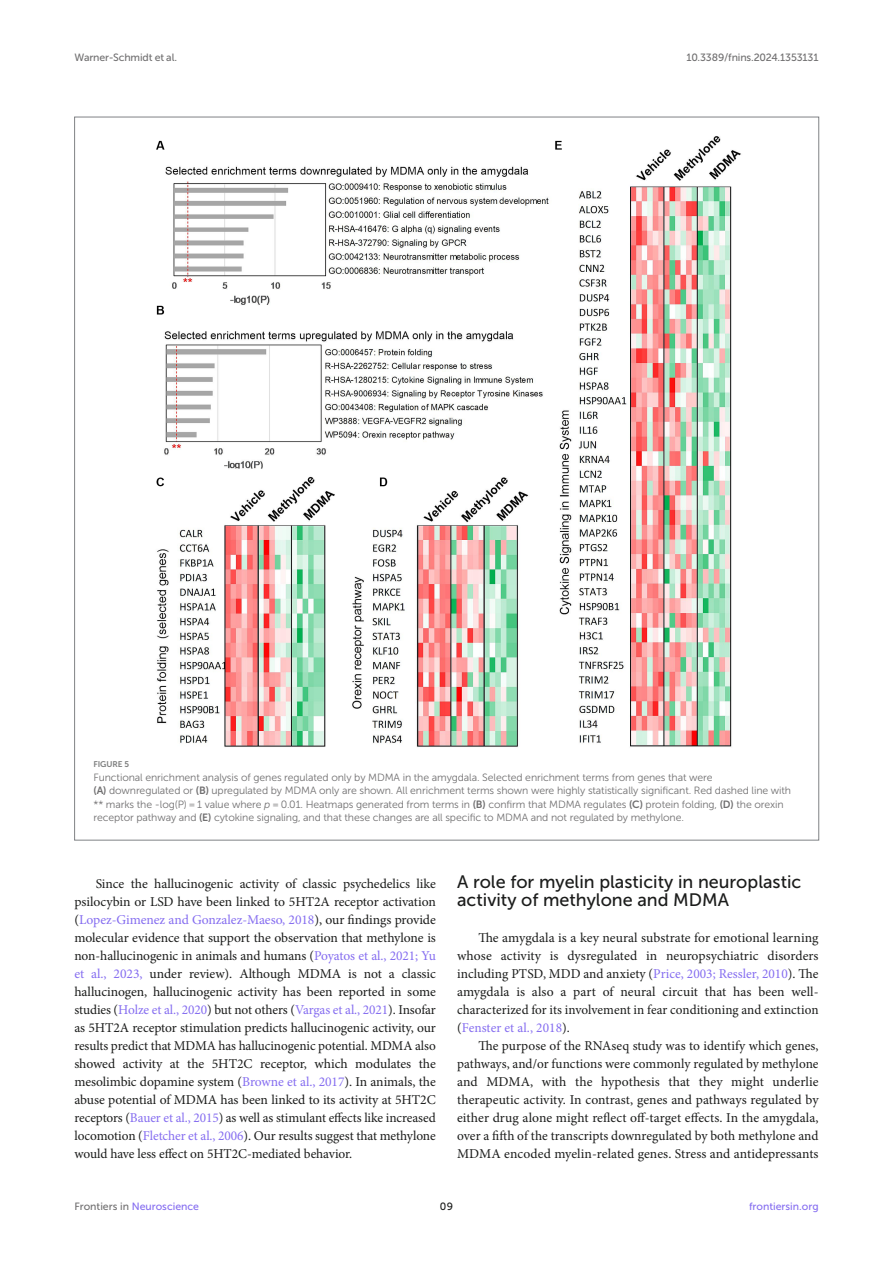
<style>
.page{position:relative;width:893px;height:1263px;background:#fff}
.page>*{position:absolute;margin:0;border:0;box-sizing:border-box;transform-origin:0 0}
.HEAD_2{font:18px/18px "Museo Sans 500";color:#1b1c1b}
.TEXT{font:13.5px/18px "Minion Pro";letter-spacing:-.005em;color:#1b1c1b;text-align:justify}
.TEXT_FLUSH{font:13.5px/18px "Minion Pro";letter-spacing:.005em;color:#1b1c1b;text-align:justify}
.FIG_LEG{font:10.5px/13.5px "Museo Sans 300";letter-spacing:-.01em;color:#706f70}
.t1{font:10.5px "Museo Sans 500";letter-spacing:-.015em;color:#706f70}
.t2{font:10.5px "Museo Sans 500";color:#856df0}
.t3{font:10.5px "Museo Sans 500";color:#1b1c1b}
.FIG_HD{font:8.25px "Museo Sans 700";letter-spacing:-.01em;color:#7e7f7f}
.s1{font-family:"Museo Sans 700"}
.s2{font-style:italic}
.s3{color:#856df0}
.s4{color:#706f70}
</style>
<div class="page">
<img style="left:156px;top:136px;width:585px;height:611px">
<p class="t1" style="left:74px;top:51px;width:104px">Warner-Schmidt et al.</p>
<p class="t1" style="left:686px;top:51px;width:134px">10.3389/fnins.2024.1353131</p>
<p class="FIG_HD" style="left:94px;top:760px;width:37px">FIGURE 5</p>
<p class="FIG_LEG" style="left:94px;top:770px;width:699px">Functional enrichment analysis of genes regulated only by MDMA in the amygdala. Selected enrichment terms from genes that were<br><span class="s1">(A)</span> downregulated or <span class="s1">(B)</span> upregulated by MDMA only are shown. All enrichment terms shown were highly statistically significant. Red dashed line with ** marks the -log(P) = 1 value where <span class="s2">p</span> = 0.01. Heatmaps generated from terms in <span class="s1">(B)</span> confirm that MDMA regulates <span class="s1">(C)</span> protein folding, <span class="s1">(D)</span> the orexin receptor pathway and <span class="s1">(E)</span> cytokine signaling, and that these changes are all specific to MDMA and not regulated by methylone.</p>
<p class="TEXT" style="left:74px;top:875px;width:363px;text-indent:21px">Since the hallucinogenic activity of classic psychedelics like psilocybin or LSD have been linked to 5HT2A receptor activation (<span class="s3">Lopez-Gimenez and Gonzalez-Maeso, 2018</span>), our findings provide molecular evidence that support the observation that methylone is non-hallucinogenic in animals and humans (<span class="s3">Poyatos et al., 2021; Yu et al., 2023,</span> under review). Although MDMA is not a classic hallucinogen, hallucinogenic activity has been reported in some studies (<span class="s3">Holze et al., 2020</span>) but not others (<span class="s3">Vargas et al., 2021</span>). Insofar as 5HT2A receptor stimulation predicts hallucinogenic activity, our results predict that MDMA has hallucinogenic potential. MDMA also showed activity at the 5HT2C receptor, which modulates the mesolimbic dopamine system (<span class="s3">Browne et al., 2017</span>). In animals, the abuse potential of MDMA has been linked to its activity at 5HT2C receptors (<span class="s3">Bauer et al., 2015</span>) as well as stimulant effects like increased locomotion (<span class="s3">Fletcher et al., 2006</span>). Our results suggest that methylone would have less effect on 5HT2C-mediated behavior.</p>
<p class="HEAD_2" style="left:457px;top:873px;width:346px">A role for myelin plasticity in neuroplastic activity of methylone and MDMA</p>
<p class="TEXT_FLUSH" style="left:457px;top:929px;width:363px;text-indent:21px">The amygdala is a key neural substrate for emotional learning whose activity is dysregulated in neuropsychiatric disorders including PTSD, MDD and anxiety (<span class="s3">Price, 2003; Ressler, 2010</span>). The amygdala is also a part of neural circuit that has been well&shy;characterized for its involvement in fear conditioning and extinction (<span class="s3">Fenster et al., 2018</span>).</p>
<p class="TEXT" style="left:457px;top:1037px;width:363px;text-indent:21px">The purpose of the RNAseq study was to identify which genes, pathways, and/or functions were commonly regulated by methylone and MDMA, with the hypothesis that they might underlie therapeutic activity. In contrast, genes and pathways regulated by either drug alone might reflect off-target effects. In the amygdala, over a fifth of the transcripts downregulated by both methylone and MDMA encoded myelin-related genes. Stress and antidepressants</p>
<p class="t2" style="left:74px;top:1200px;width:126px"><span class="s4">Frontiers in</span> Neuroscience</p>
<p class="t3" style="left:440px;top:1200px;width:15px">09</p>
<p class="t2" style="left:749px;top:1200px;width:71px">frontiersin.org</p>
</div>
